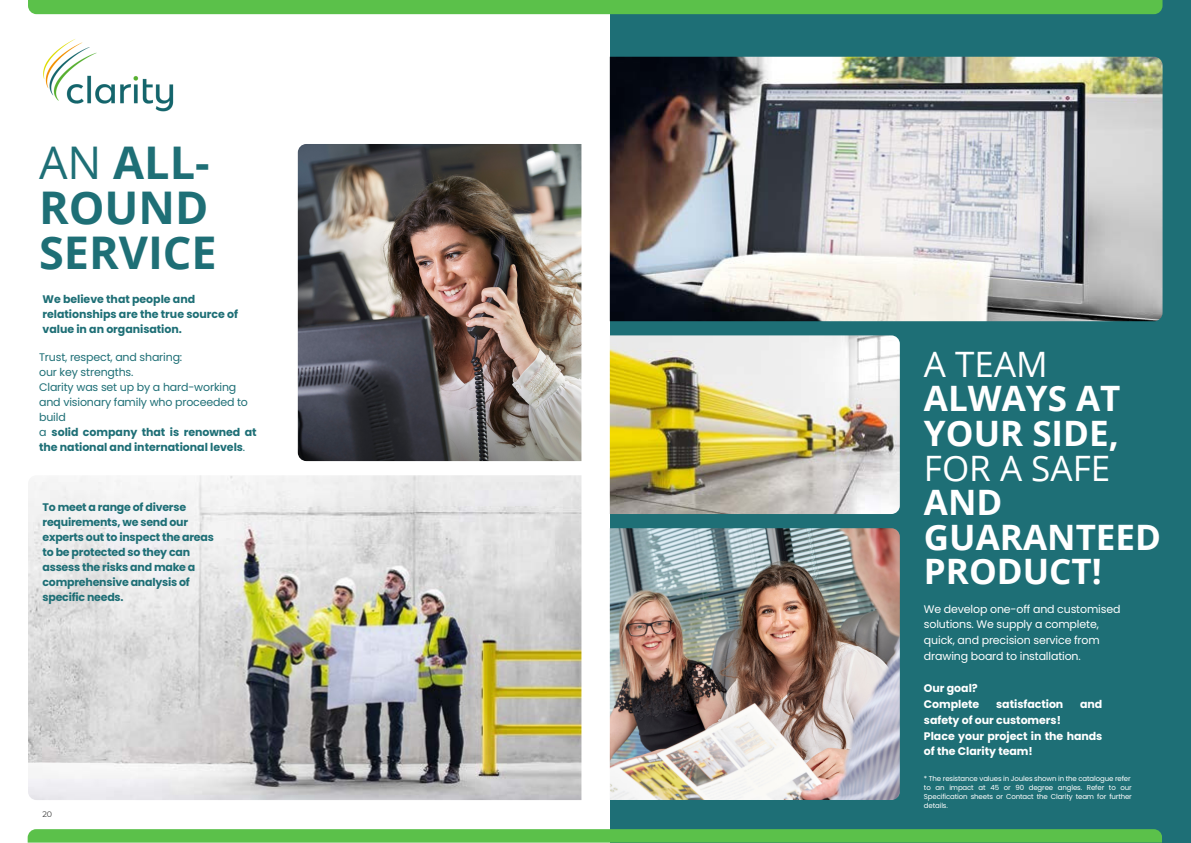
<style>
.page{position:relative;width:1191px;height:843px;background:#fff}
.page>*{position:absolute;margin:0;border:0;box-sizing:border-box;transform-origin:0 0}
.t1{font:700 45px/45px "Open Sans";color:#1e6f76}
.t2{font:700 35px/34.5px "Open Sans";color:#fff}
.t3{font:700 11px/15px "Poppins";letter-spacing:-.02em;color:#1e6f76}
.t4{font:11px/15px "Poppins";letter-spacing:-.015em;color:#1e6f76}
.t5{font:11px/15.8px "Poppins";letter-spacing:-.015em;color:#fff}
.t6{font:700 11px/15.8px "Poppins";letter-spacing:-.005em;color:#fff}
.t7{font:8px "Montserrat";color:#3c3c3b}
.t8{font:7px/8.8px "Poppins";letter-spacing:-.02em;color:#fff;text-align:justify}
.s1{font-weight:400}
.s2{font-weight:700}
</style>
<div class="page">
<img style="left:298px;top:144px;width:283px;height:317px">
<img style="left:28px;top:475px;width:553px;height:324px">
<div style="left:609px;top:0;width:581px;height:842px;background:#1e6f76"></div>
<img style="left:609px;top:57px;width:553px;height:264px">
<img style="left:609px;top:528px;width:290px;height:271px">
<img style="left:609px;top:335px;width:290px;height:179px">
<svg style="left:28px;top:828px;width:1133px;height:14px"></svg>
<div style="left:28px;top:0;width:1134px;height:14px;background:#5bc14a"></div>
<img style="left:35px;top:14px;width:162px;height:98px">
<h3 class="t1" style="left:39px;top:139px;width:179px"><span class="s1">AN</span> ALL-<br>ROUND<br>SERVICE</h3>
<h3 class="t3" style="left:43px;top:292px;width:197px">We believe that people and relationships are the true source of value in an organisation.</h3>
<p class="t4" style="left:39px;top:349px;width:219px">Trust, respect, and sharing:<br>our key strengths.<br>Clarity was set up by a hard-working and visionary family who proceeded to build<br>a <span class="s2">solid company that is renowned at the national and international levels</span>.</p>
<p class="t3" style="left:43px;top:500px;width:173px">To meet a range of diverse requirements, we send our experts out to inspect the areas to be protected so they can assess the risks and make a comprehensive analysis of specific needs.</p>
<h1 class="t7" style="left:43px;top:808px;width:11px">20</h1>
<p class="t2" style="left:923px;top:346px;width:238px"><span class="s1">A TEAM<br></span>ALWAYS AT<br>YOUR SIDE,<br><span class="s1">FOR A SAFE<br></span>AND<br>GUARANTEED<br>PRODUCT!</p>
<h3 class="t5" style="left:923px;top:600px;width:198px">We develop one-off and customised solutions. We supply a complete, quick, and precision service from drawing board to installation.</h3>
<h4 class="t6" style="left:923px;top:680px;width:57px">Our goal?<br>Complete</h4>
<h4 class="t6" style="left:996px;top:696px;width:69px">satisfaction</h4>
<h4 class="t6" style="left:1079px;top:696px;width:24px">and</h4>
<h4 class="t6" style="left:923px;top:712px;width:180px">safety of our customers!<br>Place your project in the hands of the Clarity team!</h4>
<p class="t8" style="left:923px;top:774px;width:208px">* The resistance values in Joules shown in the catalogue refer</p>
<p class="t8" style="left:923px;top:783px;width:209px">to an impact at 45 or 90 degree angles. Refer to our Specification sheets or Contact the Clarity team for further details.</p>
</div>
